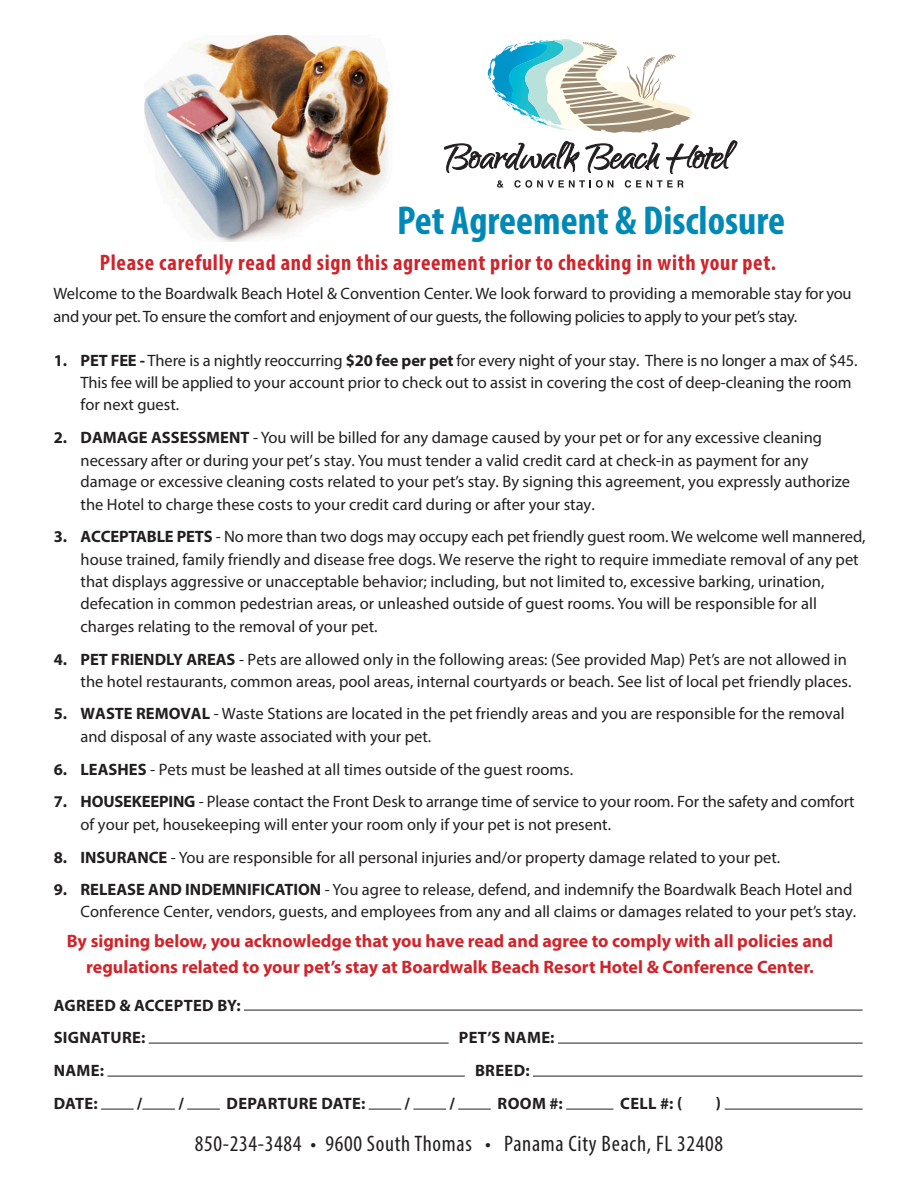
<style>
.page{position:relative;width:918px;height:1188px;background:#fff}
.page>*{position:absolute;margin:0;border:0;box-sizing:border-box;transform-origin:0 0}
.t1{font:700 condensed 40.5px "Myriad Pro";color:#0089b7}
.t2{font:700 condensed 22.5px "Myriad Pro";letter-spacing:.03em;color:#d1232a}
.t3{font:condensed 22.5px "Myriad Pro";letter-spacing:.03em;color:#231f20}
.t4{font:700 18px/25.5px "Myriad Pro";color:#d1232a;text-align:center}
.t5{font:16.5px/22.5px "Myriad Pro";color:#231f20}
.t6{font:16.5px/22.5px "Myriad Pro";letter-spacing:-.02em;color:#231f20}
.t7{font:700 16.5px/33px "Myriad Pro";letter-spacing:.02em;color:#231f20}
.s1{font-weight:700}
</style>
<div class="page">
<img style="left:145px;top:35px;width:246px;height:207px">
<hr style="left:244px;top:1010px;width:619px;height:1px;background:#231f20">
<hr style="left:149px;top:1043px;width:300px;height:1px;background:#231f20">
<hr style="left:558px;top:1043px;width:305px;height:1px;background:#231f20">
<hr style="left:107px;top:1076px;width:358px;height:1px;background:#231f20">
<hr style="left:533px;top:1076px;width:330px;height:1px;background:#231f20">
<hr style="left:101px;top:1109px;width:33px;height:1px;background:#231f20">
<hr style="left:142px;top:1109px;width:33px;height:1px;background:#231f20">
<hr style="left:187px;top:1109px;width:33px;height:1px;background:#231f20">
<hr style="left:369px;top:1109px;width:32px;height:1px;background:#231f20">
<hr style="left:413px;top:1109px;width:33px;height:1px;background:#231f20">
<hr style="left:458px;top:1109px;width:33px;height:1px;background:#231f20">
<hr style="left:566px;top:1109px;width:47px;height:1px;background:#231f20">
<hr style="left:725px;top:1109px;width:138px;height:1px;background:#231f20">
<svg style="left:444px;top:140px;width:293px;height:48px"></svg>
<svg style="left:488px;top:39px;width:205px;height:94px"></svg>
<h1 class="t1" style="left:397px;top:196px;width:389px">Pet Agreement &amp; Disclosure</h1>
<h2 class="t2" style="left:100px;top:248px;width:678px">Please carefully read and sign this agreement prior to checking in with your pet.</h2>
<p class="t6" style="left:54px;top:282px;width:800px">Welcome to the Boardwalk Beach Hotel &amp; Convention Center. We look forward to providing a memorable stay for you and your pet. To ensure the comfort and enjoyment of our guests, the following policies to apply to your pet’s stay.</p>
<p class="t5" style="left:81px;top:349px;width:778px;text-indent:-27px"><span class="s1">1. PET FEE -</span> There is a nightly reoccurring <span class="s1">$20 fee per pet</span> for every night of your stay. There is no longer a max of $45.<br>This fee will be applied to your account prior to check out to assist in covering the cost of deep-cleaning the room for next guest.</p>
<p class="t5" style="left:81px;top:426px;width:771px;text-indent:-27px"><span class="s1">2. DAMAGE ASSESSMENT</span> - You will be billed for any damage caused by your pet or for any excessive cleaning necessary after or during your pet’s stay. You must tender a valid credit card at check-in as payment for any damage or excessive cleaning costs related to your pet’s stay. By signing this agreement, you expressly authorize the Hotel to charge these costs to your credit card during or after your stay.</p>
<p class="t5" style="left:81px;top:525px;width:787px;text-indent:-27px"><span class="s1">3. ACCEPTABLE PETS</span> - No more than two dogs may occupy each pet friendly guest room. We welcome well mannered, house trained, family friendly and disease free dogs. We reserve the right to require immediate removal of any pet that displays aggressive or unacceptable behavior; including, but not limited to, excessive barking, urination, defecation in common pedestrian areas, or unleashed outside of guest rooms. You will be responsible for all charges relating to the removal of your pet.</p>
<p class="t5" style="left:54px;top:648px;width:799px;text-align:right"><span class="s1">4. PET FRIENDLY AREAS</span> - Pets are allowed only in the following areas: (See provided Map) Pet’s are not allowed in the hotel restaurants, common areas, pool areas, internal courtyards or beach. See list of local pet friendly places.</p>
<p class="t5" style="left:81px;top:702px;width:766px;text-indent:-27px"><span class="s1">5. WASTE REMOVAL</span> - Waste Stations are located in the pet friendly areas and you are responsible for the removal and disposal of any waste associated with your pet.</p>
<p class="t5" style="left:54px;top:758px;width:521px"><span class="s1">6. LEASHES</span> - Pets must be leashed at all times outside of the guest rooms.</p>
<p class="t5" style="left:81px;top:790px;width:775px;text-indent:-27px"><span class="s1">7. HOUSEKEEPING</span> - Please contact the Front Desk to arrange time of service to your room. For the safety and comfort of your pet, housekeeping will enter your room only if your pet is not present.</p>
<p class="t5" style="left:54px;top:846px;width:728px"><span class="s1">8. INSURANCE</span> - You are responsible for all personal injuries and/or property damage related to your pet.</p>
<p class="t5" style="left:54px;top:878px;width:804px;text-align:right"><span class="s1">9. RELEASE AND INDEMNIFICATION</span> - You agree to release, defend, and indemnify the Boardwalk Beach Hotel and<br>Conference Center, vendors, guests, and employees from any and all claims or damages related to your pet’s stay.</p>
<p class="t4" style="left:67px;top:928px;width:768px">By signing below, you acknowledge that you have read and agree to comply with all policies and regulations related to your pet’s stay at Boardwalk Beach Resort Hotel &amp; Conference Center.</p>
<p class="t7" style="left:54px;top:988px;width:188px">AGREED &amp; ACCEPTED BY:<br>SIGNATURE:</p>
<p class="t7" style="left:459px;top:1021px;width:97px">PET’S NAME:</p>
<p class="t7" style="left:54px;top:1054px;width:52px">NAME:</p>
<p class="t7" style="left:475px;top:1054px;width:56px">BREED:</p>
<p class="t7" style="left:54px;top:1087px;width:45px">DATE:</p>
<p class="t7" style="left:137px;top:1087px;width:7px">/</p>
<p class="t7" style="left:178px;top:1087px;width:7px">/</p>
<p class="t7" style="left:227px;top:1087px;width:140px">DEPARTURE DATE:</p>
<p class="t7" style="left:405px;top:1087px;width:7px">/</p>
<p class="t7" style="left:449px;top:1087px;width:7px">/</p>
<p class="t7" style="left:498px;top:1087px;width:67px">ROOM #:</p>
<p class="t7" style="left:620px;top:1087px;width:64px">CELL #: (</p>
<p class="t7" style="left:716px;top:1087px;width:7px">)</p>
<h2 class="t3" style="left:195px;top:1130px;width:530px">850-234-3484 • 9600 South Thomas • Panama City Beach, FL 32408</h2>
</div>
